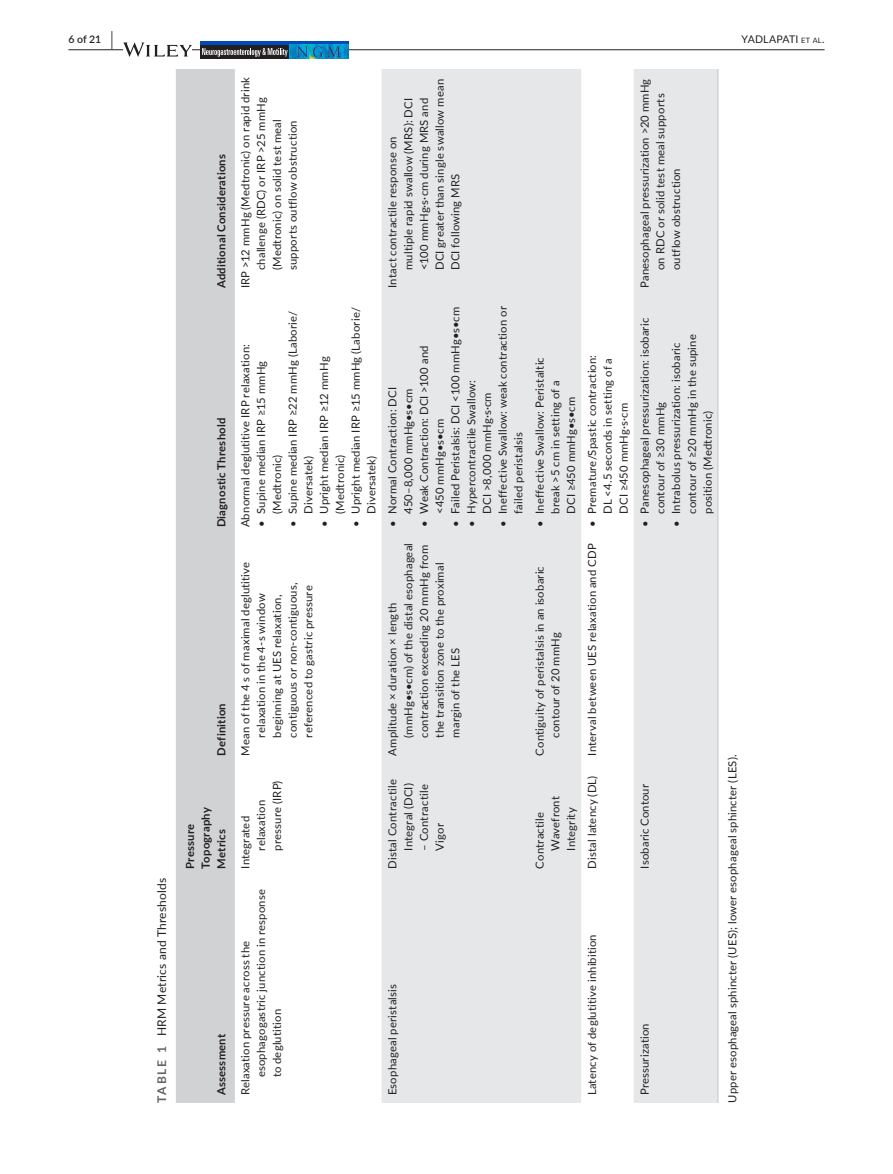
<style>
.page{position:relative;width:893px;height:1174px;background:#fff}
.page>*{position:absolute;margin:0;border:0;box-sizing:border-box;transform-origin:0 0}
.t1{font:12px "Lato";letter-spacing:.015em;color:#231f20}
.t2{font:11.25px/15.8px "Lato";letter-spacing:.015em;color:#231f20}
.t3{font:700 11.25px/15.8px "Lato";letter-spacing:.015em;color:#231f20}
.t4{font:10.5px "Lato";letter-spacing:.02em;color:#231f20}
.t5{font:600 10.5px "Lato";color:#231f20}
.s1{font-size:19.5px}
.s2{font-size:7.35px}
.s3{font-weight:700;color:#636366}
</style>
<div class="page">
<hr style="left:68px;top:49px;width:756px;height:1px;background:#231f20">
<svg style="left:123px;top:42px;width:69px;height:15px"></svg>
<div style="left:200px;top:41px;width:148px;height:18px;background:#231f20"></div>
<svg style="left:202px;top:48px;width:86px;height:9px"></svg>
<hr style="left:200px;top:41px;width:148px;height:4px;background:#004aba">
<img style="left:289px;top:45px;width:59px;height:14px">
<div style="left:176px;top:69px;width:59px;height:1033px;background:#d1d2d4"></div>
<svg style="left:382px;top:69px;width:335px;height:1033px;fill:#e6e7e9"></svg>
<hr style="left:717px;top:876px;width:1px;height:226px;background:#d1d2d4">
<hr style="left:717px;top:763px;width:1px;height:113px;background:#d1d2d4">
<hr style="left:717px;top:535px;width:1px;height:228px;background:#d1d2d4">
<hr style="left:717px;top:296px;width:1px;height:239px;background:#d1d2d4">
<hr style="left:717px;top:69px;width:1px;height:227px;background:#d1d2d4">
<p class="t5" style="left:68px;top:31px;width:46px">6 of 21 <span class="s1">|</span></p>
<p class="t4" style="left:742px;top:31px;width:84px">YADLAPATI <span class="s2">et al</span>.</p>
<p class="t1" style="left:153px;top:1102px;width:227px;rotate:-90deg"><span class="s3">TABLE 1</span> HRM Metrics and Thresholds</p>
<p class="t3" style="left:213px;top:288px;width:135px;rotate:-90deg">Additional Considerations</p>
<p class="t3" style="left:213px;top:527px;width:111px;rotate:-90deg">Diagnostic Threshold</p>
<p class="t3" style="left:213px;top:755px;width:54px;rotate:-90deg">Definition</p>
<p class="t3" style="left:182px;top:868px;width:63px;rotate:-90deg">Pressure<br>Topography<br>Metrics</p>
<p class="t3" style="left:213px;top:1095px;width:63px;rotate:-90deg">Assessment</p>
<p class="t2" style="left:237px;top:270px;width:194px;text-indent:-18px;rotate:-90deg">IRP &gt;12 mmHg (Medtronic) on rapid drink challenge (RDC) or IRP &gt;25 mmHg (Medtronic) on solid test meal supports outflow obstruction</p>
<p class="t2" style="left:347px;top:514px;width:208px;text-indent:-14px;rotate:-90deg">• Upright median IRP ≥15 mmHg (Laborie/<br>Diversatek)</p>
<p class="t2" style="left:284px;top:514px;width:205px;text-indent:-14px;rotate:-90deg">• Supine median IRP ≥22 mmHg (Laborie/<br>Diversatek)</p>
<p class="t2" style="left:237px;top:527px;width:185px;rotate:-90deg">Abnormal deglutitive IRP relaxation:</p>
<p class="t2" style="left:316px;top:514px;width:159px;text-indent:-14px;rotate:-90deg">• Upright median IRP ≥12 mmHg (Medtronic)</p>
<p class="t2" style="left:253px;top:514px;width:155px;text-indent:-14px;rotate:-90deg">• Supine median IRP ≥15 mmHg (Medtronic)</p>
<p class="t2" style="left:237px;top:737px;width:177px;text-indent:-18px;rotate:-90deg">Mean of the 4 s of maximal deglutitive relaxation in the 4-s window beginning at UES relaxation, contiguous or non-contiguous, referenced to gastric pressure</p>
<p class="t2" style="left:237px;top:850px;width:72px;text-indent:-18px;rotate:-90deg">Integrated relaxation pressure (IRP)</p>
<p class="t2" style="left:237px;top:1077px;width:190px;text-indent:-18px;rotate:-90deg">Relaxation pressure across the esophagogastric junction in response to deglutition</p>
<p class="t2" style="left:384px;top:270px;width:192px;text-indent:-18px;rotate:-90deg">Intact contractile response on<br>multiple rapid swallow (MRS): DCI &lt;100 mmHg·s·cm during MRS and<br>DCI greater than single swallow mean<br>DCI following MRS</p>
<p class="t2" style="left:494px;top:514px;width:209px;text-indent:-14px;rotate:-90deg">• Ineffective Swallow: weak contraction or failed peristalsis</p>
<p class="t2" style="left:447px;top:527px;width:222px;rotate:-90deg">• Failed Peristalsis: DCI &lt;100 mmHg•s•cm</p>
<p class="t2" style="left:416px;top:514px;width:170px;text-indent:-14px;rotate:-90deg">• Weak Contraction: DCI &gt;100 and &lt;450 mmHg•s•cm</p>
<p class="t2" style="left:463px;top:527px;width:149px;text-align:center;rotate:-90deg">• Hypercontractile Swallow:<br>DCI &gt;8,000 mmHg·s·cm</p>
<p class="t2" style="left:384px;top:527px;width:142px;text-align:right;rotate:-90deg">• Normal Contraction: DCI<br>450–8,000 mmHg•s•cm</p>
<p class="t2" style="left:384px;top:737px;width:196px;text-indent:-18px;rotate:-90deg">Amplitude × duration × length (mmHg•s•cm) of the distal esophageal contraction exceeding 20 mmHg from the transition zone to the proximal margin of the LES</p>
<p class="t2" style="left:384px;top:850px;width:73px;text-indent:-18px;rotate:-90deg">Distal Contractile<br>Integral (DCI)</p>
<p class="t2" style="left:416px;top:850px;width:68px;rotate:-90deg">– Contractile<br>Vigor</p>
<p class="t2" style="left:636px;top:270px;width:193px;text-indent:-18px;rotate:-90deg">Panesophageal pressurization &gt;20 mmHg on RDC or solid test meal supports outflow obstruction</p>
<p class="t2" style="left:531px;top:514px;width:158px;text-indent:-14px;rotate:-90deg">• Ineffective Swallow: Peristaltic break &gt;5 cm in setting of a<br>DCI ≥450 mmHg•s•cm</p>
<p class="t2" style="left:531px;top:737px;width:173px;text-indent:-18px;rotate:-90deg">Contiguity of peristalsis in an isobaric contour of 20 mmHg</p>
<p class="t2" style="left:531px;top:850px;width:56px;text-indent:-18px;rotate:-90deg">Contractile<br>Wavefront<br>Integrity</p>
<p class="t2" style="left:584px;top:514px;width:160px;text-indent:-14px;rotate:-90deg">• Premature/Spastic contraction:<br>DL &lt;4.5 seconds in setting of a<br>DCI ≥450 mmHg·s·cm</p>
<p class="t2" style="left:584px;top:755px;width:213px;rotate:-90deg">Interval between UES relaxation and CDP</p>
<p class="t2" style="left:584px;top:868px;width:95px;rotate:-90deg">Distal latency (DL)</p>
<p class="t2" style="left:636px;top:514px;width:197px;text-indent:-14px;rotate:-90deg">• Panesophageal pressurization: isobaric contour of ≥30 mmHg</p>
<p class="t2" style="left:668px;top:514px;width:181px;text-indent:-14px;rotate:-90deg">• Intrabolus pressurization: isobaric contour of ≥20 mmHg in the supine position (Medtronic)</p>
<p class="t2" style="left:636px;top:868px;width:86px;rotate:-90deg">Isobaric Contour</p>
<p class="t2" style="left:384px;top:1095px;width:113px;rotate:-90deg">Esophageal peristalsis</p>
<p class="t2" style="left:584px;top:1095px;width:163px;rotate:-90deg">Latency of deglutitive inhibition</p>
<p class="t2" style="left:636px;top:1095px;width:73px;rotate:-90deg">Pressurization</p>
<p class="t2" style="left:724px;top:1102px;width:350px;rotate:-90deg">Upper esophageal sphincter (UES); lower esophageal sphincter (LES).</p>
</div>
